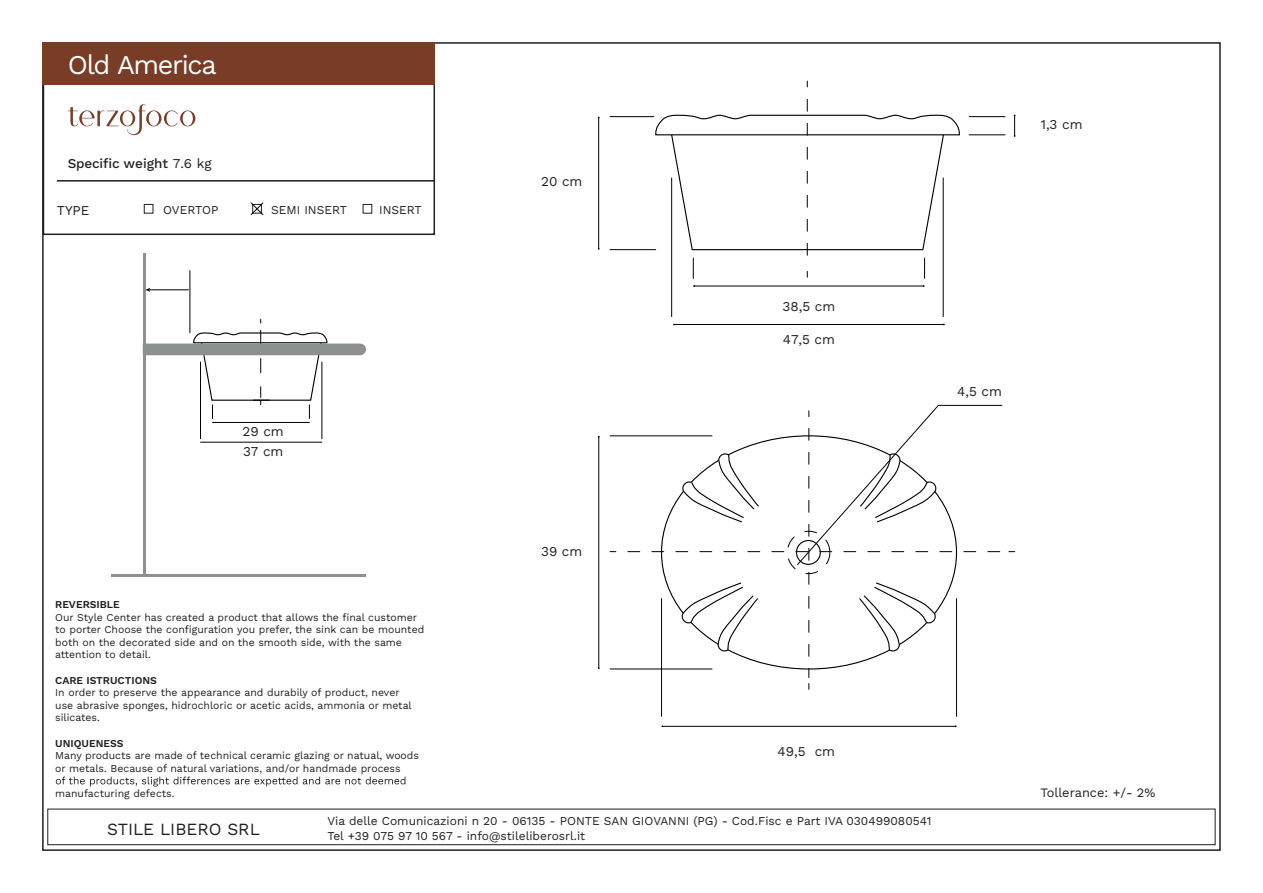
<style>
.page{position:relative;width:1263px;height:893px;background:#fff}
.page>*{position:absolute;margin:0;border:0;box-sizing:border-box;transform-origin:0 0}
.t1{font:27px "Work Sans";letter-spacing:-.05em;color:#fff}
.t2{font:17.1px "Work Sans";color:#231f20}
.t3{font:13.5px "Work Sans";color:#231f20}
.t4{font:500 13.5px "Work Sans";letter-spacing:-.015em;color:#231f20}
.t5{font:12.75px "Work Sans";color:#231f20}
.t6{font:12px/14.4px "Work Sans";color:#231f20}
.t7{font:10.5px/12.6px "Work Sans";color:#231f20}
.t8{font:600 10.5px "Work Sans";color:#231f20}
.s1{font-weight:400}
</style>
<div class="page">
<div style="left:47px;top:809px;width:1168px;height:36px;border:1px solid #231f20"></div>
<svg style="left:56px;top:777px;width:349px;height:10px"></svg>
<div style="left:43px;top:83px;width:392px;height:152px;border:2px solid #231f20"></div>
<div style="left:43px;top:42px;width:392px;height:43px;background:#793d27"></div>
<svg style="left:68px;top:104px;width:127px;height:32px"></svg>
<hr style="left:57px;top:180px;width:378px;height:2px;background:#231f20">
<div style="left:144px;top:204px;width:9px;height:10px;border:1px solid #231f20"></div>
<div style="left:363px;top:204px;width:9px;height:10px;border:1px solid #231f20"></div>
<svg style="left:250px;top:202px;width:14px;height:13px"></svg>
<hr style="left:610px;top:116px;width:44px;height:1px;background:#000001">
<hr style="left:969px;top:116px;width:36px;height:1px;background:#000001">
<hr style="left:969px;top:135px;width:36px;height:1px;background:#000001">
<hr style="left:610px;top:249px;width:46px;height:1px;background:#000001">
<hr style="left:598px;top:117px;width:1px;height:132px;background:#000001">
<hr style="left:943px;top:178px;width:1px;height:139px;background:#000001">
<hr style="left:671px;top:178px;width:1px;height:139px;background:#000001">
<hr style="left:674px;top:324px;width:270px;height:1px;background:#000001">
<hr style="left:694px;top:286px;width:230px;height:1px;background:#000001">
<svg style="left:655px;top:99px;width:305px;height:179px"></svg>
<svg style="left:1014px;top:115px;width:1px;height:22px"></svg>
<hr style="left:662px;top:726px;width:294px;height:1px;background:#000001">
<hr style="left:956px;top:598px;width:1px;height:118px;background:#000001">
<hr style="left:661px;top:598px;width:1px;height:118px;background:#000001">
<hr style="left:610px;top:436px;width:102px;height:1px;background:#000001">
<hr style="left:610px;top:669px;width:102px;height:1px;background:#000001">
<hr style="left:598px;top:437px;width:1px;height:231px;background:#000001">
<svg style="left:628px;top:405px;width:375px;height:284px"></svg>
<hr style="left:149px;top:289px;width:39px;height:1px;background:#000001">
<svg style="left:145px;top:288px;width:5px;height:4px"></svg>
<hr style="left:189px;top:271px;width:1px;height:62px;background:#000001">
<hr style="left:143px;top:253px;width:2px;height:322px;background:#8d9091">
<hr style="left:112px;top:575px;width:254px;height:2px;background:#8d9091">
<svg style="left:145px;top:330px;width:221px;height:88px"></svg>
<hr style="left:321px;top:362px;width:1px;height:77px;background:#000001">
<hr style="left:200px;top:362px;width:1px;height:77px;background:#000001">
<hr style="left:212px;top:422px;width:97px;height:1px;background:#000001">
<hr style="left:200px;top:442px;width:122px;height:1px;background:#000001">
<h1 class="t1" style="left:68px;top:44px;width:150px">Old America</h1>
<p class="t4" style="left:68px;top:156px;width:145px">Specific weight <span class="s1">7.6 kg</span></p>
<p class="t3" style="left:57px;top:200px;width:34px">TYPE</p>
<p class="t6" style="left:163px;top:203px;width:57px">OVERTOP</p>
<p class="t6" style="left:271px;top:203px;width:77px">SEMI INSERT</p>
<p class="t6" style="left:379px;top:203px;width:44px">INSERT</p>
<p class="t3" style="left:243px;top:421px;width:43px">29 cm</p>
<p class="t3" style="left:243px;top:441px;width:42px">37 cm</p>
<p class="t3" style="left:541px;top:172px;width:43px">20 cm</p>
<p class="t3" style="left:782px;top:296px;width:54px">38,5 cm</p>
<p class="t3" style="left:783px;top:329px;width:54px">47,5 cm</p>
<p class="t3" style="left:957px;top:381px;width:46px">4,5 cm</p>
<p class="t8" style="left:55px;top:598px;width:66px">REVERSIBLE</p>
<p class="t7" style="left:55px;top:610px;width:371px">Our Style Center has created a product that allows the final customer to porter Choose the configuration you prefer, the sink can be mounted both on the decorated side and on the smooth side, with the same attention to detail.</p>
<p class="t8" style="left:55px;top:674px;width:103px">CARE ISTRUCTIONS</p>
<p class="t7" style="left:55px;top:686px;width:358px">In order to preserve the appearance and durabily of product, never use abrasive sponges, hidrochloric or acetic acids, ammonia or metal silicates.</p>
<p class="t8" style="left:55px;top:737px;width:70px">UNIQUENESS</p>
<p class="t7" style="left:55px;top:749px;width:365px">Many products are made of technical ceramic glazing or natual, woods or metals. Because of natural variations, and/or handmade process</p>
<p class="t7" style="left:55px;top:787px;width:121px">manufacturing defects.</p>
<p class="t3" style="left:541px;top:541px;width:43px">39 cm</p>
<p class="t3" style="left:777px;top:741px;width:59px">49,5 cm</p>
<h2 class="t2" style="left:107px;top:816px;width:154px">STILE LIBERO SRL</h2>
<p class="t6" style="left:327px;top:813px;width:606px">Via delle Comunicazioni n 20 - 06135 - PONTE SAN GIOVANNI (PG) - Cod.Fisc e Part IVA 030499080541<br>Tel +39 075 97 10 567 - info@stileliberosrl.it</p>
<p class="t3" style="left:1041px;top:114px;width:43px">1,3 cm</p>
<p class="t5" style="left:1040px;top:783px;width:117px">Tollerance: +/- 2%</p>
</div>
